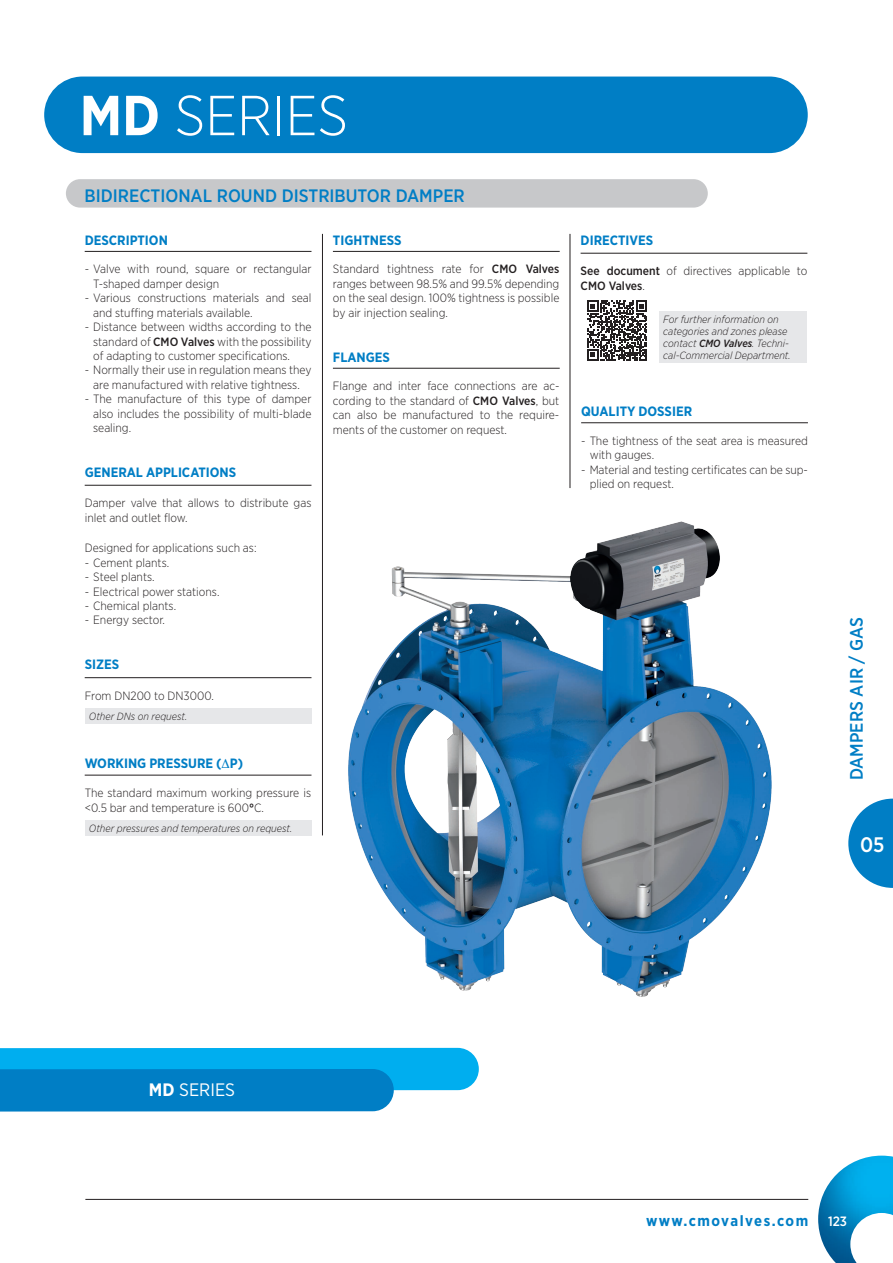
<style>
.page{position:relative;width:893px;height:1263px;background:#fff}
.page>*{position:absolute;margin:0;border:0;box-sizing:border-box;transform-origin:0 0}
.t1{font:300 56.25px "Gotham Narrow";color:#fff}
.t2{font:500 21px "Gotham Narrow";color:#fff}
.t3{font:500 18px "Gotham Narrow";color:#007ec5}
.t4{font:18px "Gotham Narrow";color:#fff}
.t5{font:700 15px "Gotham Narrow";letter-spacing:.095em;color:#007ec5}
.t6{font:700 13.5px "Gotham Narrow";color:#007ec5}
.t7{font:500 13.5px "Gotham Narrow";color:#fff}
.t8{font:300 12px/14.4px "Gotham Narrow";color:#231f20}
.t9{font:italic 300 10.5px/12px "Gotham Narrow";color:#231f20}
.s1{font-weight:700}
.s2{font-weight:500}
</style>
<div class="page">
<div style="left:44px;top:77px;width:764px;height:76px;background:#007ec5;border-radius:38px"></div>
<svg style="left:0;top:1048px;width:479px;height:63px;background:#1199d9"></svg>
<div style="left:66px;top:179px;width:642px;height:29px;background:#c7c8ca;border-radius:14px"></div>
<hr style="left:333px;top:251px;width:227px;height:1px;background:#231f20">
<hr style="left:85px;top:251px;width:226px;height:1px;background:#231f20">
<hr style="left:85px;top:485px;width:226px;height:1px;background:#231f20">
<hr style="left:333px;top:368px;width:227px;height:1px;background:#231f20">
<hr style="left:581px;top:422px;width:227px;height:1px;background:#231f20">
<hr style="left:322px;top:234px;width:1px;height:601px;background:#231f20">
<hr style="left:570px;top:234px;width:1px;height:254px;background:#231f20">
<hr style="left:85px;top:677px;width:226px;height:1px;background:#231f20">
<div style="left:85px;top:708px;width:226px;height:16px;background:#e6e7e9"></div>
<hr style="left:85px;top:775px;width:226px;height:1px;background:#231f20">
<div style="left:85px;top:820px;width:226px;height:15px;background:#e6e7e9"></div>
<div style="left:659px;top:312px;width:148px;height:51px;background:#e6e7e9"></div>
<hr style="left:581px;top:253px;width:226px;height:1px;background:#231f20">
<svg style="left:587px;top:300px;width:60px;height:60px"></svg>
<img style="left:818px;top:1155px;width:75px;height:108px">
<hr style="left:85px;top:1199px;width:723px;height:1px;background:#231f20">
<svg style="left:848px;top:799px;width:45px;height:89px"></svg>
<img style="left:348px;top:521px;width:424px;height:476px">
<h1 class="t1" style="left:80px;top:81px;width:270px"><span class="s1">MD</span> SERIES</h1>
<h3 class="t3" style="left:85px;top:184px;width:382px">BIDIRECTIONAL ROUND DISTRIBUTOR DAMPER</h3>
<p class="t6" style="left:333px;top:231px;width:70px">TIGHTNESS</p>
<p class="t8" style="left:333px;top:262px;width:228px;text-align:justify">Standard tightness rate for <span class="s2">CMO Valves </span>ranges between 98.5% and 99.5% depending on the seal design. 100% tightness is possible by air injection sealing.</p>
<p class="t6" style="left:85px;top:231px;width:85px">DESCRIPTION</p>
<p class="t8" style="left:93px;top:262px;width:220px;text-indent:-9px">- Valve with round, square or rectangular<br>T-shaped damper design</p>
<p class="t8" style="left:93px;top:291px;width:220px;text-indent:-9px">- Various constructions materials and seal and stuffing materials available.</p>
<p class="t8" style="left:93px;top:319px;width:220px;text-align:justify;text-indent:-9px">- Distance between widths according to the standard of <span class="s2">CMO Valves</span> with the possibility of adapting to customer specifications.</p>
<p class="t8" style="left:85px;top:363px;width:228px;text-align:center">- Normally their use in regulation means they are manufactured with relative tightness.</p>
<p class="t8" style="left:93px;top:391px;width:220px;text-align:justify;text-indent:-9px">- The manufacture of this type of damper also includes the possibility of multi-blade sealing.</p>
<p class="t6" style="left:85px;top:463px;width:153px">GENERAL APPLICATIONS</p>
<p class="t8" style="left:85px;top:496px;width:228px">Damper valve that allows to distribute gas inlet and outlet flow.</p>
<p class="t8" style="left:85px;top:541px;width:173px">Designed for applications such as:</p>
<p class="t8" style="left:85px;top:555px;width:86px">- Cement plants.</p>
<p class="t8" style="left:85px;top:569px;width:71px">- Steel plants.</p>
<p class="t8" style="left:85px;top:584px;width:136px">- Electrical power stations.</p>
<p class="t8" style="left:85px;top:598px;width:93px">- Chemical plants.</p>
<p class="t8" style="left:85px;top:613px;width:82px">- Energy sector.</p>
<p class="t6" style="left:333px;top:348px;width:59px">FLANGES</p>
<p class="t8" style="left:333px;top:379px;width:228px;text-align:justify">Flange and inter face connections are ac&shy;cording to the standard of <span class="s2">CMO Valves</span>, but can also be manufactured to the require&shy;ments of the customer on request.</p>
<p class="t6" style="left:85px;top:656px;width:36px">SIZES</p>
<p class="t8" style="left:85px;top:688px;width:131px">From DN200 to DN3000.</p>
<p class="t9" style="left:89px;top:710px;width:100px">Other DNs on request.</p>
<p class="t6" style="left:85px;top:755px;width:160px">WORKING PRESSURE (∆P)</p>
<p class="t8" style="left:85px;top:785px;width:228px">The standard maximum working pressure is &lt;0.5 bar and temperature is 600<span class="s1">°</span>C.</p>
<p class="t9" style="left:89px;top:822px;width:205px">Other pressures and temperatures on request.</p>
<p class="t6" style="left:581px;top:231px;width:74px">DIRECTIVES</p>
<p class="t8" style="left:581px;top:264px;width:228px"><span class="s2">See document</span> of directives applicable to<br><span class="s2">CMO Valves</span>.</p>
<p class="t9" style="left:663px;top:313px;width:129px">For further information on categories and zones please contact <span class="s2">CMO Valves</span>. Techni&shy;cal-Commercial Department.</p>
<p class="t6" style="left:581px;top:403px;width:112px">QUALITY DOSSIER</p>
<p class="t8" style="left:590px;top:433px;width:220px;text-indent:-9px">- The tightness of the seat area is measured with gauges.</p>
<p class="t8" style="left:590px;top:462px;width:220px;text-indent:-9px">- Material and testing certificates can be sup&shy;plied on request.</p>
<h3 class="t3" style="left:845px;top:780px;width:165px;rotate:-90deg">DAMPERS AIR / GAS</h3>
<h2 class="t2" style="left:860px;top:831px;width:26px">05</h2>
<h3 class="t4" style="left:149px;top:1079px;width:88px"><span class="s1">MD</span> SERIES</h3>
<p class="t5" style="left:646px;top:1211px;width:164px">www.cmovalves.com</p>
<p class="t7" style="left:828px;top:1212px;width:21px">123</p>
</div>
